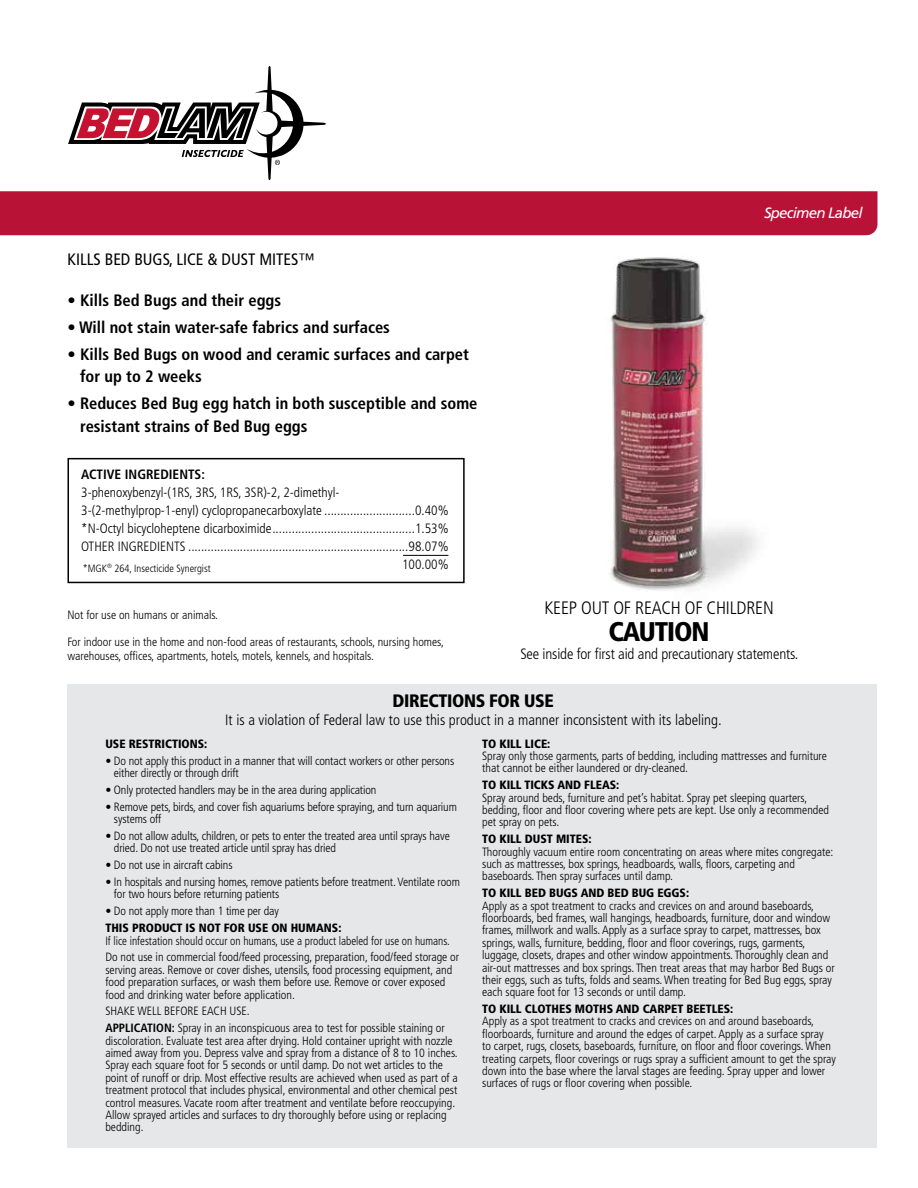
<style>
.page{position:relative;width:918px;height:1188px;background:#fff}
.page>*{position:absolute;margin:0;border:0;box-sizing:border-box;transform-origin:0 0}
.t1{font:900 condensed 27px "Frutiger";letter-spacing:-.04em;color:#000}
.t2{font:300 condensed 18px "Frutiger";letter-spacing:-.01em;color:#000}
.t3{font:900 condensed 18px "Frutiger";letter-spacing:-.02em;color:#000}
.t4{font:700 condensed 16.5px/22.5px "Frutiger";color:#000}
.t5{font:condensed 16.5px "Frutiger";color:#000}
.t6{font:300 condensed 15px "Frutiger";color:#000}
.t7{font:italic 15px "Frutiger";letter-spacing:-.05em;color:#fff}
.t8{font:300 condensed 13.5px/18px "Frutiger";color:#000}
.t9{font:700 condensed 13.5px "Frutiger";color:#000}
.t10{font:300 condensed 12px/12.3px "Frutiger";color:#000}
.t11{font:900 condensed 12px "Frutiger";color:#000}
.t12{font:300 condensed 12px/16.8px "Frutiger";color:#000;scale:.94 1}
.t13{font:300 condensed 10.5px "Frutiger";color:#000}
.s1{font-weight:700}
</style>
<div class="page">
<div style="left:0;top:191px;width:878px;height:44px;background:#b81237"></div>
<div style="left:68px;top:684px;width:810px;height:464px;background:#e6e7e8"></div>
<svg style="left:68px;top:66px;width:258px;height:114px"></svg>
<img style="left:610px;top:256px;width:147px;height:335px">
<div style="left:68px;top:458px;width:397px;height:125px;border:2px solid #000"></div>
<hr style="left:403px;top:555px;width:45px;height:1px;background:#000">
<h3 class="t5" style="left:68px;top:250px;width:249px">KILLS BED BUGS, LICE &amp; DUST MITES™</h3>
<h3 class="t4" style="left:68px;top:289px;width:215px">• Kills Bed Bugs and their eggs</h3>
<h3 class="t4" style="left:68px;top:316px;width:324px">• Will not stain water-safe fabrics and surfaces</h3>
<h3 class="t4" style="left:80px;top:343px;width:391px;text-indent:-13px">• Kills Bed Bugs on wood and ceramic surfaces and carpet for up to 2 weeks</h3>
<h3 class="t4" style="left:80px;top:392px;width:399px;text-indent:-13px">• Reduces Bed Bug egg hatch in both susceptible and some resistant strains of Bed Bug eggs</h3>
<p class="t7" style="left:764px;top:204px;width:100px">Specimen Label</p>
<p class="t9" style="left:81px;top:466px;width:125px">ACTIVE INGREDIENTS:</p>
<p class="t8" style="left:81px;top:484px;width:369px">3-phenoxybenzyl-(1RS, 3RS, 1RS, 3SR)-2, 2-dimethyl-3-(2-methylprop-1-enyl) cyclopropanecarboxylate ............................0.40% *N-Octyl bicycloheptene dicarboximide............................................1.53% OTHER INGREDIENTS ....................................................................98.07%</p>
<p class="t13" style="left:83px;top:562px;width:129px">*MGK<sup>®</sup> 264, Insecticide Synergist</p>
<p class="t8" style="left:402px;top:556px;width:48px">100.00%</p>
<p class="t10" style="left:68px;top:609px;width:152px">Not for use on humans or animals.</p>
<p class="t10" style="left:68px;top:635px;width:378px;line-height:13.5px">For indoor use in the home and non-food areas of restaurants, schools, nursing homes, warehouses, offices, apartments, hotels, motels, kennels, and hospitals.</p>
<h2 class="t2" style="left:544px;top:598px;width:231px">KEEP OUT OF REACH OF CHILDREN</h2>
<h1 class="t1" style="left:609px;top:615px;width:103px">CAUTION</h1>
<p class="t6" style="left:520px;top:645px;width:280px">See inside for first aid and precautionary statements.</p>
<h2 class="t3" style="left:393px;top:690px;width:163px">DIRECTIONS FOR USE</h2>
<p class="t6" style="left:225px;top:711px;width:498px">It is a violation of Federal law to use this product in a manner inconsistent with its labeling.</p>
<p class="t11" style="left:105px;top:736px;width:104px">USE RESTRICTIONS:</p>
<p class="t10" style="left:114px;top:754px;width:342px;text-indent:-9px">• Do not apply this product in a manner that will contact workers or other persons either directly or through drift</p>
<p class="t10" style="left:105px;top:784px;width:273px">• Only protected handlers may be in the area during application</p>
<p class="t10" style="left:114px;top:801px;width:344px;text-indent:-9px">• Remove pets, birds, and cover fish aquariums before spraying, and turn aquarium systems off</p>
<p class="t10" style="left:114px;top:830px;width:337px;text-indent:-9px">• Do not allow adults, children, or pets to enter the treated area until sprays have dried. Do not use treated article until spray has dried</p>
<p class="t10" style="left:105px;top:859px;width:129px">• Do not use in aircraft cabins</p>
<p class="t10" style="left:114px;top:876px;width:347px;text-indent:-9px">• In hospitals and nursing homes, remove patients before treatment. Ventilate room for two hours before returning patients</p>
<p class="t10" style="left:105px;top:905px;width:175px">• Do not apply more than 1 time per day</p>
<p class="t11" style="left:105px;top:921px;width:238px">THIS PRODUCT IS NOT FOR USE ON HUMANS:</p>
<p class="t12" style="left:105px;top:932px;width:378px">If lice infestation should occur on humans, use a product labeled for use on humans.<br>Do not use in commercial food/feed processing, preparation, food/feed storage or</p>
<p class="t10" style="left:105px;top:964px;width:348px">serving areas. Remove or cover dishes, utensils, food processing equipment, and food preparation surfaces, or wash them before use. Remove or cover exposed food and drinking water before application.</p>
<p class="t10" style="left:105px;top:1003px;width:341px;line-height:16.8px">SHAKE WELL BEFORE EACH USE.<br><span class="s1">APPLICATION:</span> Spray in an inconspicuous area to test for possible staining or</p>
<p class="t10" style="left:105px;top:1035px;width:354px">discoloration. Evaluate test area after drying. Hold container upright with nozzle aimed away from you. Depress valve and spray from a distance of 8 to 10 inches.<br>Spray each square foot for 5 seconds or until damp. Do not wet articles to the point of runoff or drip. Most effective results are achieved when used as part of a treatment protocol that includes physical, environmental and other chemical pest control measures. Vacate room after treatment and ventilate before reoccupying.<br>Allow sprayed articles and surfaces to dry thoroughly before using or replacing bedding.</p>
<p class="t11" style="left:482px;top:736px;width:70px">TO KILL LICE:</p>
<p class="t10" style="left:482px;top:750px;width:346px">Spray only those garments, parts of bedding, including mattresses and furniture that cannot be either laundered or dry-cleaned.</p>
<p class="t11" style="left:482px;top:778px;width:139px">TO KILL TICKS AND FLEAS:</p>
<p class="t10" style="left:482px;top:792px;width:348px">Spray around beds, furniture and pet’s habitat. Spray pet sleeping quarters, bedding, floor and floor covering where pets are kept. Use only a recommended pet spray on pets.</p>
<p class="t11" style="left:482px;top:832px;width:111px">TO KILL DUST MITES:</p>
<p class="t10" style="left:482px;top:846px;width:353px">Thoroughly vacuum entire room concentrating on areas where mites congregate: such as mattresses, box springs, headboards, walls, floors, carpeting and baseboards. Then spray surfaces until damp.</p>
<p class="t11" style="left:482px;top:886px;width:209px">TO KILL BED BUGS AND BED BUG EGGS:</p>
<p class="t10" style="left:482px;top:900px;width:354px">Apply as a spot treatment to cracks and crevices on and around baseboards, floorboards, bed frames, wall hangings, headboards, furniture, door and window frames, millwork and walls. Apply as a surface spray to carpet, mattresses, box springs, walls, furniture, bedding, floor and floor coverings, rugs, garments, luggage, closets, drapes and other window appointments. Thoroughly clean and air-out mattresses and box springs. Then treat areas that may harbor Bed Bugs or their eggs, such as tufts, folds and seams. When treating for Bed Bug eggs, spray each square foot for 13 seconds or until damp.</p>
<p class="t11" style="left:482px;top:1002px;width:253px">TO KILL CLOTHES MOTHS AND CARPET BEETLES:</p>
<p class="t10" style="left:482px;top:1015px;width:355px">Apply as a spot treatment to cracks and crevices on and around baseboards, floorboards, furniture and around the edges of carpet. Apply as a surface spray<br>to carpet, rugs, closets, baseboards, furniture, on floor and floor coverings. When treating carpets, floor coverings or rugs spray a sufficient amount to get the spray down into the base where the larval stages are feeding. Spray upper and lower surfaces of rugs or floor covering when possible.</p>
</div>
